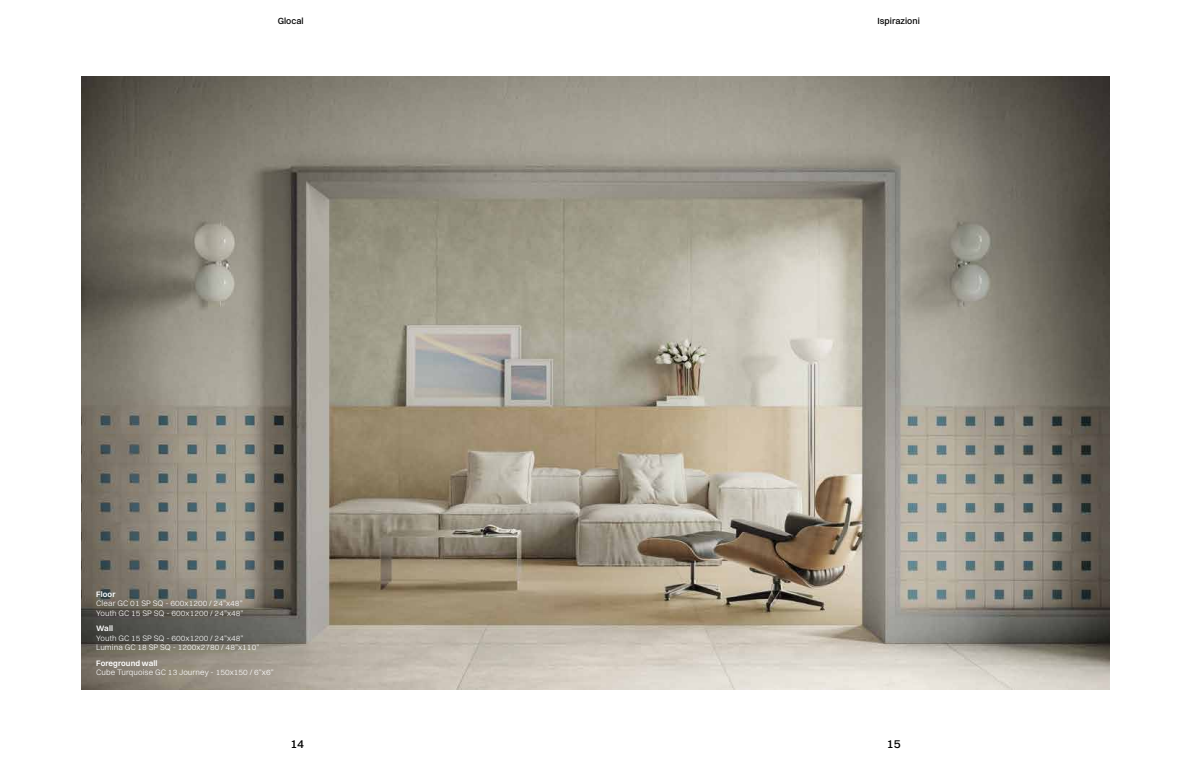
<style>
.page{position:relative;width:1191px;height:766px;background:#fff}
.page>*{position:absolute;margin:0;border:0;box-sizing:border-box;transform-origin:0 0}
.t1{font:500 12px "Switzer";color:#000}
.t2{font:500 9px "Switzer";color:#000}
.t3{font:300 8px/9.6px "Switzer";letter-spacing:.01em;color:#fff}
.t4{font:600 8px "Switzer";letter-spacing:.01em;color:#fff}
</style>
<div class="page">
<img style="left:82px;top:77px;width:1027px;height:612px">
<p class="t2" style="left:278px;top:15px;width:27px">Glocal</p>
<p class="t2" style="left:877px;top:15px;width:44px">Ispirazioni</p>
<p class="t4" style="left:96px;top:588px;width:21px">Floor</p>
<p class="t3" style="left:96px;top:598px;width:149px">Clear GC 01 SP SQ - 600x1200 / 24”x48”<br>Youth GC 15 SP SQ - 600x1200 / 24”x48”</p>
<p class="t4" style="left:96px;top:623px;width:18px">Wall</p>
<p class="t3" style="left:96px;top:633px;width:165px">Youth GC 15 SP SQ - 600x1200 / 24”x48”<br>Lumina GC 18 SP SQ - 1200x2780 / 48”x110”</p>
<p class="t4" style="left:96px;top:657px;width:63px">Foreground wall</p>
<p class="t3" style="left:96px;top:667px;width:179px">Cube Turquoise GC 13 Journey - 150x150 / 6”x6”</p>
<h1 class="t1" style="left:290px;top:736px;width:15px">14</h1>
<h1 class="t1" style="left:886px;top:736px;width:15px">15</h1>
</div>
